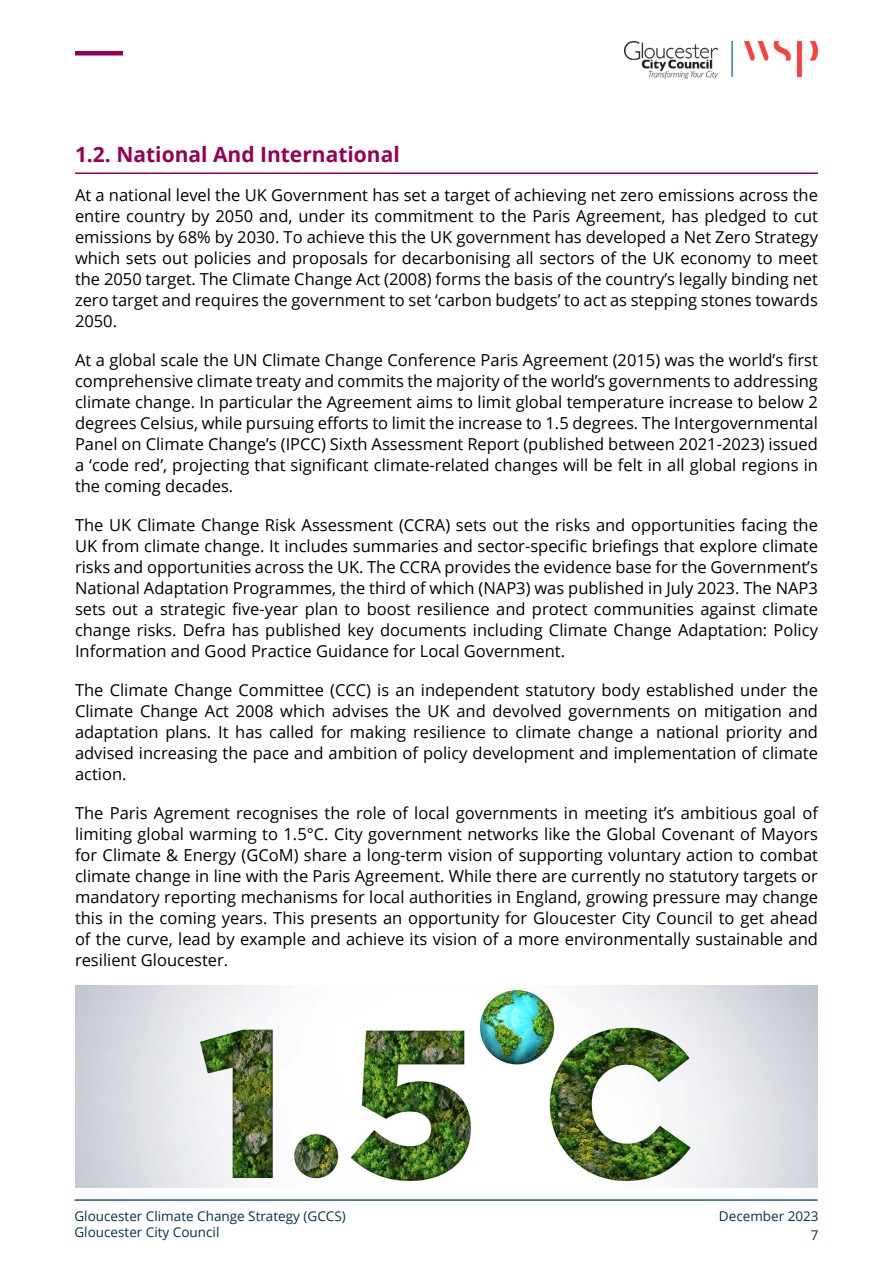
<style>
.page{position:relative;width:893px;height:1263px;background:#fff}
.page>*{position:absolute;margin:0;border:0;box-sizing:border-box;transform-origin:0 0}
.t1{font:700 21px "Open Sans";color:#970052}
.t2{font:16.5px/21px "Open Sans";color:#000;text-align:justify}
.t3{font:13.5px/16.2px "Open Sans";color:#06314a}
</style>
<div class="page">
<img style="left:624px;top:41px;width:93px;height:37px">
<svg style="left:809px;top:41px;width:9px;height:20px"></svg>
<svg style="left:797px;top:41px;width:5px;height:36px"></svg>
<svg style="left:744px;top:41px;width:47px;height:20px"></svg>
<hr style="left:74px;top:1199px;width:743px;height:2px;background:#1c5b62">
<div style="left:75px;top:51px;width:48px;height:5px;background:#960053"></div>
<hr style="left:731px;top:41px;width:2px;height:36px;background:#288891">
<hr style="left:75px;top:172px;width:743px;height:2px;background:#970052">
<img style="left:75px;top:985px;width:743px;height:203px">
<p class="t1" style="left:75px;top:140px;width:326px">1.2. National And International</p>
<p class="t2" style="left:75px;top:184px;width:744px">At a national level the UK Government has set a target of achieving net zero emissions across the entire country by 2050 and, under its commitment to the Paris Agreement, has pledged to cut emissions by 68% by 2030. To achieve this the UK government has developed a Net Zero Strategy which sets out policies and proposals for decarbonising all sectors of the UK economy to meet the 2050 target. The Climate Change Act (2008) forms the basis of the country’s legally binding net zero target and requires the government to set ‘carbon budgets’ to act as stepping stones towards 2050.</p>
<p class="t2" style="left:75px;top:349px;width:744px">At a global scale the UN Climate Change Conference Paris Agreement (2015) was the world’s first comprehensive climate treaty and commits the majority of the world’s governments to addressing climate change. In particular the Agreement aims to limit global temperature increase to below 2 degrees Celsius, while pursuing efforts to limit the increase to 1.5 degrees. The Intergovernmental Panel on Climate Change’s (IPCC) Sixth Assessment Report (published between 2021-2023) issued a ‘code red’, projecting that significant climate-related changes will be felt in all global regions in the coming decades.</p>
<p class="t2" style="left:75px;top:514px;width:744px">The UK Climate Change Risk Assessment (CCRA) sets out the risks and opportunities facing the UK from climate change. It includes summaries and sector-specific briefings that explore climate risks and opportunities across the UK. The CCRA provides the evidence base for the Government’s National Adaptation Programmes, the third of which (NAP3) was published in July 2023. The NAP3 sets out a strategic five-year plan to boost resilience and protect communities against climate change risks. Defra has published key documents including Climate Change Adaptation: Policy Information and Good Practice Guidance for Local Government.</p>
<p class="t2" style="left:75px;top:679px;width:744px">The Climate Change Committee (CCC) is an independent statutory body established under the Climate Change Act 2008 which advises the UK and devolved governments on mitigation and adaptation plans. It has called for making resilience to climate change a national priority and advised increasing the pace and ambition of policy development and implementation of climate action.</p>
<p class="t2" style="left:75px;top:802px;width:744px">The Paris Agrement recognises the role of local governments in meeting it’s ambitious goal of limiting global warming to 1.5°C. City government networks like the Global Covenant of Mayors for Climate &amp; Energy (GCoM) share a long-term vision of supporting voluntary action to combat climate change in line with the Paris Agreement. While there are currently no statutory targets or mandatory reporting mechanisms for local authorities in England, growing pressure may change this in the coming years. This presents an opportunity for Gloucester City Council to get ahead of the curve, lead by example and achieve its vision of a more environmentally sustainable and resilient Gloucester.</p>
<p class="t3" style="left:74px;top:1207px;width:273px">Gloucester Climate Change Strategy (GCCS)<br>Gloucester City Council</p>
<p class="t3" style="left:719px;top:1206px;width:101px;line-height:19.5px;text-align:right">December 2023<br>7</p>
</div>
